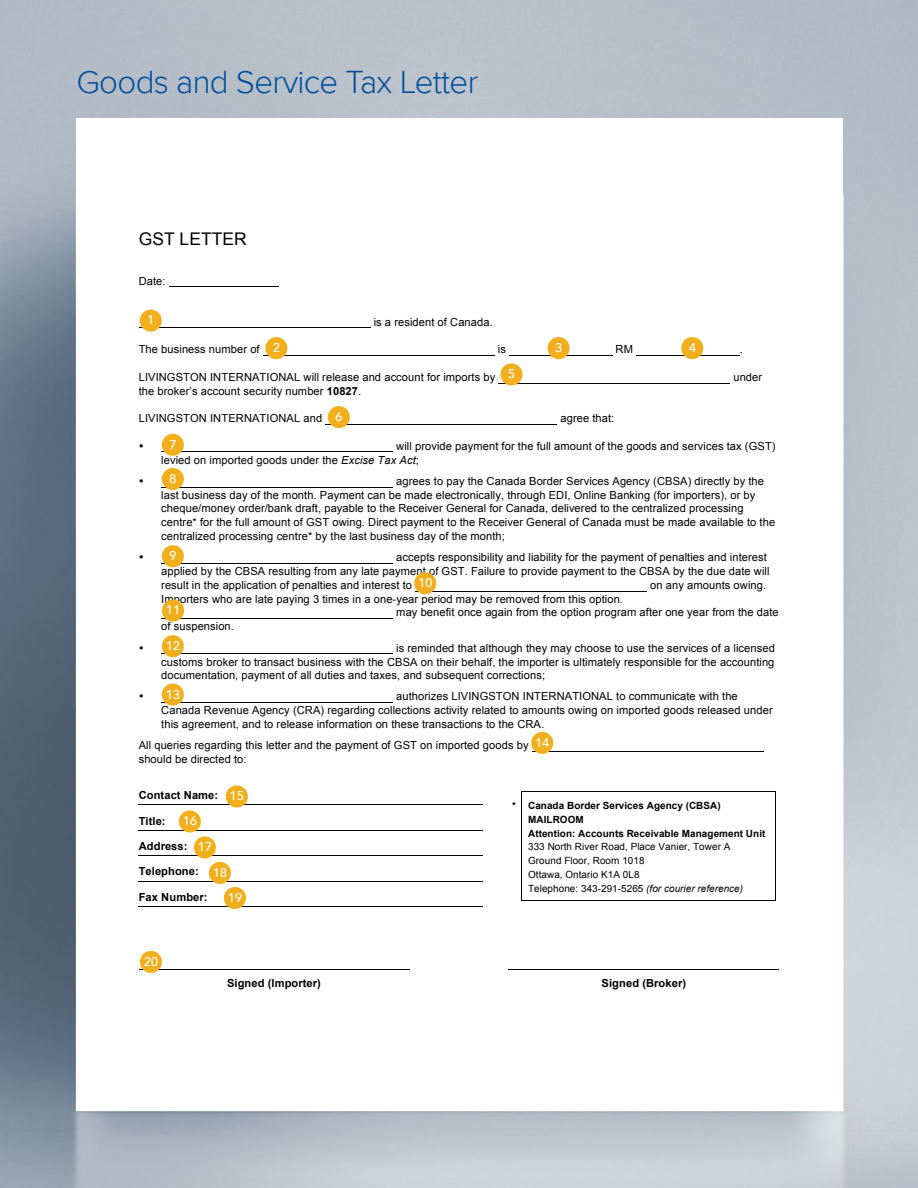
<style>
.page{position:relative;width:918px;height:1188px;background:#fff}
.page>*{position:absolute;margin:0;border:0;box-sizing:border-box;transform-origin:0 0}
.t1{font:300 33px "Proxima Nova";letter-spacing:-.02em;color:#004e9c}
.t2{font:17.4px "Arial";letter-spacing:.005em;color:#000}
.t3{font:500 12.6px "Avenir Next";letter-spacing:-.03em;color:#fff}
.t4{font:11.1px/13.8px "Arial";letter-spacing:.01em;color:#000}
.t5{font:700 11.1px "Arial";letter-spacing:.01em;color:#000}
.t6{font:11.1px "Symbol";color:#000}
.t7{font:9.9px/13.8px "Arial";letter-spacing:.005em;color:#000}
.t8{font:700 9.9px/13.8px "Arial";letter-spacing:.005em;color:#000}
.s1{font-weight:700}
.s2{font-style:italic}
</style>
<div class="page">
<img style="left:0;top:0;width:918px;height:1188px">
<div style="left:76px;top:119px;width:766px;height:992px;background:#fff"></div>
<hr style="left:169px;top:286px;width:110px;height:1px;background:#000">
<hr style="left:139px;top:328px;width:232px;height:1px;background:#000">
<hr style="left:263px;top:355px;width:232px;height:1px;background:#000">
<hr style="left:509px;top:355px;width:104px;height:1px;background:#000">
<hr style="left:636px;top:355px;width:104px;height:1px;background:#000">
<hr style="left:498px;top:383px;width:232px;height:1px;background:#000">
<hr style="left:325px;top:424px;width:232px;height:1px;background:#000">
<hr style="left:161px;top:452px;width:232px;height:1px;background:#000">
<hr style="left:161px;top:487px;width:232px;height:1px;background:#000">
<hr style="left:161px;top:563px;width:232px;height:1px;background:#000">
<hr style="left:415px;top:591px;width:232px;height:1px;background:#000">
<hr style="left:161px;top:618px;width:232px;height:1px;background:#000">
<hr style="left:161px;top:653px;width:232px;height:1px;background:#000">
<hr style="left:161px;top:702px;width:232px;height:1px;background:#000">
<hr style="left:532px;top:751px;width:232px;height:1px;background:#000">
<hr style="left:522px;top:791px;width:254px;height:1px;background:#000">
<hr style="left:522px;top:798px;width:1px;height:102px;background:#000">
<hr style="left:522px;top:900px;width:254px;height:1px;background:#000">
<hr style="left:776px;top:798px;width:1px;height:102px;background:#000">
<hr style="left:139px;top:805px;width:90px;height:1px;background:#000">
<hr style="left:229px;top:805px;width:254px;height:1px;background:#000">
<hr style="left:139px;top:830px;width:90px;height:1px;background:#000">
<hr style="left:229px;top:830px;width:254px;height:1px;background:#000">
<hr style="left:139px;top:856px;width:90px;height:1px;background:#000">
<hr style="left:229px;top:856px;width:254px;height:1px;background:#000">
<hr style="left:139px;top:881px;width:90px;height:1px;background:#000">
<hr style="left:229px;top:881px;width:254px;height:1px;background:#000">
<hr style="left:139px;top:906px;width:90px;height:1px;background:#000">
<hr style="left:229px;top:906px;width:254px;height:1px;background:#000">
<hr style="left:139px;top:969px;width:270px;height:1px;background:#000">
<hr style="left:509px;top:969px;width:270px;height:1px;background:#000">
<div style="left:140px;top:310px;width:22px;height:22px;background:#f1af1d;border-radius:50%"></div>
<div style="left:265px;top:337px;width:22px;height:22px;background:#f1af1d;border-radius:50%"></div>
<div style="left:548px;top:337px;width:22px;height:22px;background:#f1af1d;border-radius:50%"></div>
<div style="left:681px;top:337px;width:22px;height:22px;background:#f1af1d;border-radius:50%"></div>
<div style="left:500px;top:363px;width:23px;height:23px;background:#f1af1d;border-radius:50%"></div>
<div style="left:328px;top:406px;width:22px;height:22px;background:#f1af1d;border-radius:50%"></div>
<div style="left:162px;top:545px;width:22px;height:22px;background:#f1af1d;border-radius:50%"></div>
<div style="left:162px;top:468px;width:22px;height:22px;background:#f1af1d;border-radius:50%"></div>
<div style="left:414px;top:572px;width:22px;height:22px;background:#f1af1d;border-radius:50%"></div>
<div style="left:162px;top:600px;width:22px;height:22px;background:#f1af1d;border-radius:50%"></div>
<div style="left:162px;top:434px;width:22px;height:22px;background:#f1af1d;border-radius:50%"></div>
<div style="left:162px;top:635px;width:22px;height:22px;background:#f1af1d;border-radius:50%"></div>
<div style="left:162px;top:684px;width:22px;height:22px;background:#f1af1d;border-radius:50%"></div>
<div style="left:179px;top:810px;width:22px;height:23px;background:#f1af1d;border-radius:50%"></div>
<div style="left:194px;top:836px;width:22px;height:23px;background:#f1af1d;border-radius:50%"></div>
<div style="left:209px;top:862px;width:22px;height:22px;background:#f1af1d;border-radius:50%"></div>
<div style="left:531px;top:732px;width:22px;height:22px;background:#f1af1d;border-radius:50%"></div>
<div style="left:226px;top:785px;width:22px;height:23px;background:#f1af1d;border-radius:50%"></div>
<div style="left:224px;top:887px;width:22px;height:22px;background:#f1af1d;border-radius:50%"></div>
<div style="left:140px;top:951px;width:22px;height:22px;background:#f1af1d;border-radius:50%"></div>
<h1 class="t1" style="left:77px;top:63px;width:403px">Goods and Service Tax Letter</h1>
<h2 class="t2" style="left:139px;top:227px;width:110px">GST LETTER</h2>
<p class="t4" style="left:139px;top:274px;width:28px">Date:</p>
<p class="t3" style="left:147px;top:309px;width:9px">1</p>
<p class="t4" style="left:374px;top:315px;width:121px">is a resident of Canada.</p>
<p class="t3" style="left:273px;top:337px;width:9px">2</p>
<p class="t3" style="left:555px;top:337px;width:9px">3</p>
<p class="t3" style="left:689px;top:337px;width:9px">4</p>
<p class="t3" style="left:508px;top:363px;width:9px">5</p>
<p class="t3" style="left:335px;top:406px;width:9px">6</p>
<p class="t4" style="left:139px;top:343px;width:122px">The business number of</p>
<p class="t4" style="left:498px;top:343px;width:10px">is</p>
<p class="t4" style="left:616px;top:343px;width:19px">RM</p>
<p class="t4" style="left:740px;top:343px;width:5px">.</p>
<p class="t4" style="left:139px;top:370px;width:358px">LIVINGSTON INTERNATIONAL will release and account for imports by</p>
<p class="t4" style="left:733px;top:370px;width:30px">under</p>
<p class="t4" style="left:139px;top:384px;width:224px">the broker’s account security number <span class="s1">10827</span>.</p>
<p class="t4" style="left:139px;top:412px;width:185px">LIVINGSTON INTERNATIONAL and</p>
<p class="t4" style="left:560px;top:412px;width:55px">agree that:</p>
<p class="t6" style="left:139px;top:441px;width:7px">•</p>
<p class="t4" style="left:161px;top:439px;width:616px;text-indent:235px">will provide payment for the full amount of the goods and services tax (GST) levied on imported goods under the <span class="s2">Excise Tax Act</span>;</p>
<p class="t6" style="left:139px;top:476px;width:7px">•</p>
<p class="t4" style="left:161px;top:474px;width:615px;text-indent:235px">agrees to pay the Canada Border Services Agency (CBSA) directly by the last business day of the month. Payment can be made electronically, through EDI, Online Banking (for importers), or by cheque/money order/bank draft, payable to the Receiver General for Canada, delivered to the centralized processing centre* for the full amount of GST owing. Direct payment to the Receiver General of Canada must be made available to the centralized processing centre* by the last business day of the month;</p>
<p class="t6" style="left:139px;top:552px;width:7px">•</p>
<p class="t4" style="left:161px;top:551px;width:610px;text-indent:235px">accepts responsibility and liability for the payment of penalties and interest applied by the CBSA resulting from any late payment of GST. Failure to provide payment to the CBSA by the due date will result in the application of penalties and interest to</p>
<p class="t3" style="left:169px;top:434px;width:9px">7</p>
<p class="t3" style="left:169px;top:468px;width:9px">8</p>
<p class="t3" style="left:169px;top:545px;width:9px">9</p>
<p class="t3" style="left:418px;top:572px;width:16px">10</p>
<p class="t4" style="left:650px;top:578px;width:117px">on any amounts owing.</p>
<p class="t4" style="left:161px;top:592px;width:463px">Importers who are late paying 3 times in a one-year period may be removed from this option.</p>
<p class="t4" style="left:396px;top:606px;width:384px">may benefit once again from the option program after one year from the date</p>
<p class="t4" style="left:161px;top:620px;width:74px">of suspension.</p>
<p class="t3" style="left:166px;top:599px;width:16px">11</p>
<p class="t3" style="left:166px;top:635px;width:16px">12</p>
<p class="t3" style="left:166px;top:683px;width:16px">13</p>
<p class="t6" style="left:139px;top:643px;width:7px">•</p>
<p class="t4" style="left:161px;top:641px;width:615px;text-align:justify;text-indent:235px">is reminded that although they may choose to use the services of a licensed customs broker to transact business with the CBSA on their behalf, the importer is ultimately responsible for the accounting documentation, payment of all duties and taxes, and subsequent corrections;</p>
<p class="t6" style="left:139px;top:691px;width:7px">•</p>
<p class="t4" style="left:161px;top:690px;width:613px;text-indent:235px">authorizes LIVINGSTON INTERNATIONAL to communicate with the<br>Canada Revenue Agency (CRA) regarding collections activity related to amounts owing on imported goods released under this agreement, and to release information on these transactions to the CRA.</p>
<p class="t4" style="left:139px;top:739px;width:391px">All queries regarding this letter and the payment of GST on imported goods by should be directed to:</p>
<p class="t5" style="left:139px;top:788px;width:81px">Contact Name:</p>
<p class="t8" style="left:528px;top:799px;width:239px;text-indent:-16px">* Canada Border Services Agency (CBSA)<br>MAILROOM<br>Attention: Accounts Receivable Management Unit</p>
<p class="t7" style="left:528px;top:840px;width:216px">333 North River Road, Place Vanier, Tower A Ground Floor, Room 1018<br>Ottawa, Ontario K1A 0L8<br>Telephone: 343-291-5265 <span class="s2">(for courier reference)</span></p>
<p class="t3" style="left:535px;top:732px;width:16px">14</p>
<p class="t3" style="left:230px;top:785px;width:16px">15</p>
<p class="t3" style="left:183px;top:810px;width:16px">16</p>
<p class="t5" style="left:139px;top:813px;width:28px">Title:</p>
<p class="t5" style="left:139px;top:839px;width:50px">Address:</p>
<p class="t5" style="left:139px;top:864px;width:62px">Telephone:</p>
<p class="t5" style="left:139px;top:890px;width:70px">Fax Number:</p>
<p class="t3" style="left:198px;top:836px;width:16px">17</p>
<p class="t3" style="left:213px;top:862px;width:16px">18</p>
<p class="t3" style="left:228px;top:887px;width:16px">19</p>
<p class="t3" style="left:144px;top:951px;width:16px">20</p>
<p class="t5" style="left:227px;top:976px;width:95px">Signed (Importer)</p>
<p class="t5" style="left:602px;top:976px;width:86px">Signed (Broker)</p>
</div>
